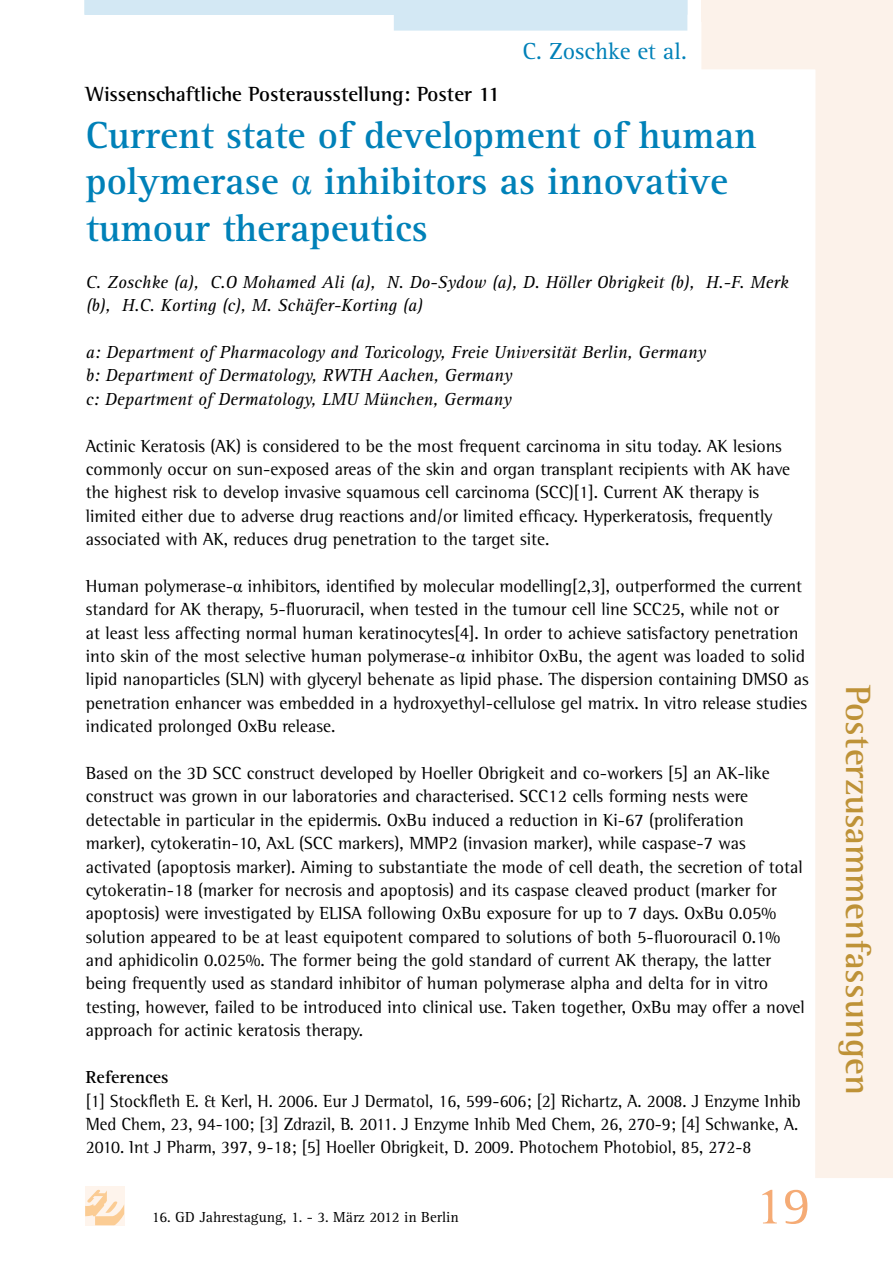
<style>
.page{position:relative;width:893px;height:1263px;background:#fff}
.page>*{position:absolute;margin:0;border:0;box-sizing:border-box;transform-origin:0 0}
.t1{font:54px "Agfa Rotis Serif";color:#f5ab75}
.t2{font:700 39px/46.8px "Agfa Rotis Serif";color:#0081b8}
.t3{font:700 36px "Agfa Rotis Semi Serif";color:#be9237}
.t4{font:24px "Agfa Rotis Serif";color:#0081b8}
.t5{font:700 21px "Agfa Rotis Semi Serif";color:#000}
.t6{font:18px/23.4px "Agfa Rotis Semi Serif";color:#000}
.t7{font:italic 18px/23.4px "Agfa Rotis Serif";color:#000}
.t8{font:18px/23.4px "Agfa Rotis Semi Serif";color:#000;scale:.96 1}
.t9{font:700 18px "Agfa Rotis Serif";color:#000}
.t10{font:15px "Agfa Rotis Serif";color:#000}
.s1{font-family:"Times New Roman";font-weight:400}
.s2{font-family:"Times New Roman"}
</style>
<div class="page">
<svg style="left:701px;top:21px;width:192px;height:1157px"></svg>
<div style="left:85px;top:1186px;width:39px;height:39px;background:#fef4ec"></div>
<svg style="left:85px;top:1189px;width:39px;height:36px"></svg>
<svg style="left:84px;top:0;width:603px;height:31px"></svg>
<div style="left:701px;top:0;width:192px;height:21px;background:#fcf2ea"></div>
<h3 class="t4" style="left:522px;top:37px;width:166px">C. Zoschke et al.</h3>
<p class="t5" style="left:86px;top:81px;width:416px">Wissenschaftliche Posterausstellung: Poster 11</p>
<h2 class="t2" style="left:86px;top:112px;width:672px">Current state of development of human polymerase <span class="s1">α</span> inhibitors as innovative tumour therapeutics</h2>
<p class="t7" style="left:86px;top:271px;width:705px">C. Zoschke (a), C.O Mohamed Ali (a), N. Do-Sydow (a), D. Höller Obrigkeit (b), H.-F. Merk (b), H.C. Korting (c), M. Schäfer-Korting (a)</p>
<p class="t7" style="left:86px;top:341px;width:621px">a: Department of Pharmacology and Toxicology, Freie Universität Berlin, Germany b: Department of Dermatology, RWTH Aachen, Germany<br>c: Department of Dermatology, LMU München, Germany</p>
<p class="t6" style="left:86px;top:434px;width:706px">Actinic Keratosis (AK) is considered to be the most frequent carcinoma in situ today. AK lesions commonly occur on sun-exposed areas of the skin and organ transplant recipients with AK have the highest risk to develop invasive squamous cell carcinoma (SCC)[1]. Current AK therapy is limited either due to adverse drug reactions and/or limited efficacy. Hyperkeratosis, frequently associated with AK, reduces drug penetration to the target site.</p>
<p class="t6" style="left:86px;top:574px;width:724px">Human polymerase-<span class="s2">α</span> inhibitors, identified by molecular modelling[2,3], outperformed the current standard for AK therapy, 5-fluoruracil, when tested in the tumour cell line SCC25, while not or<br>at least less affecting normal human keratinocytes[4]. In order to achieve satisfactory penetration into skin of the most selective human polymerase-<span class="s2">α</span> inhibitor OxBu, the agent was loaded to solid lipid nanoparticles (SLN) with glyceryl behenate as lipid phase. The dispersion containing DMSO as penetration enhancer was embedded in a hydroxyethyl-cellulose gel matrix. In vitro release studies indicated prolonged OxBu release.</p>
<p class="t6" style="left:86px;top:761px;width:721px">Based on the 3D SCC construct developed by Hoeller Obrigkeit and co-workers [5] an AK-like construct was grown in our laboratories and characterised. SCC12 cells forming nests were detectable in particular in the epidermis. OxBu induced a reduction in Ki-67 (proliferation marker), cytokeratin-10, AxL (SCC markers), MMP2 (invasion marker), while caspase-7 was activated (apoptosis marker). Aiming to substantiate the mode of cell death, the secretion of total cytokeratin-18 (marker for necrosis and apoptosis) and its caspase cleaved product (marker for apoptosis) were investigated by ELISA following OxBu exposure for up to 7 days. OxBu 0.05% solution appeared to be at least equipotent compared to solutions of both 5-fluorouracil 0.1% and aphidicolin 0.025%. The former being the gold standard of current AK therapy, the latter being frequently used as standard inhibitor of human polymerase alpha and delta for in vitro testing, however, failed to be introduced into clinical use. Taken together, OxBu may offer a novel approach for actinic keratosis therapy.</p>
<p class="t9" style="left:86px;top:1066px;width:84px">References</p>
<p class="t8" style="left:86px;top:1089px;width:746px">[1] Stockfleth E. &amp; Kerl, H. 2006. Eur J Dermatol, 16, 599-606; [2] Richartz, A. 2008. J Enzyme Inhib<br>Med Chem, 23, 94-100; [3] Zdrazil, B. 2011. J Enzyme Inhib Med Chem, 26, 270-9; [4] Schwanke, A.<br>2010. Int J Pharm, 397, 9-18; [5] Hoeller Obrigkeit, D. 2009. Photochem Photobiol, 85, 272-8</p>
<p class="t10" style="left:152px;top:1208px;width:309px">16. GD Jahrestagung, 1. - 3. März 2012 in Berlin</p>
<h1 class="t1" style="left:755px;top:1175px;width:58px">19</h1>
<h3 class="t3" style="left:880px;top:685px;width:411px;rotate:90deg">Posterzusammenfassungen</h3>
</div>
